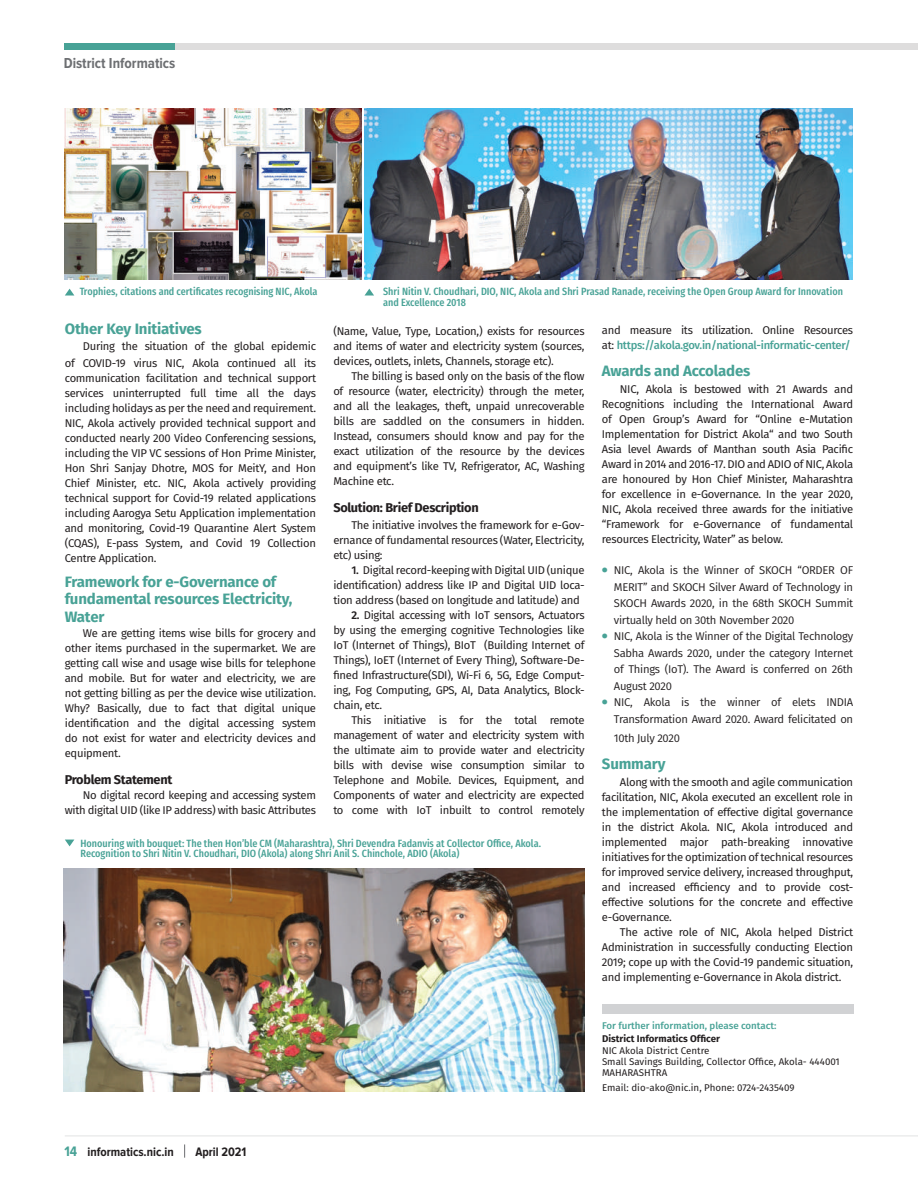
<style>
.page{position:relative;width:918px;height:1188px;background:#fff}
.page>*{position:absolute;margin:0;border:0;box-sizing:border-box;transform-origin:0 0}
.t1{font:700 15px/16.5px "Fira Sans";letter-spacing:-.01em;color:#48a296}
.t2{font:700 15px "Proxima Nova Cond";color:#6d6f72}
.t3{font:700 12.75px "Fira Sans";letter-spacing:-.025em;color:#231f20}
.t4{font:700 12.75px "Proxima Nova Cond";color:#231f20}
.t5{font:11.25px/15px "Fira Sans";letter-spacing:-.025em;color:#231f20;text-align:justify}
.t6{font:11.25px/16.5px "Fira Sans";letter-spacing:-.025em;color:#231f20;text-align:justify}
.t7{font:500 11.25px/15px "Fira Sans";letter-spacing:-.025em;color:#48a296}
.t8{font:500 10.5px/10.5px "Fira Sans Condensed";color:#48a296}
.t9{font:9.75px/11.2px "Fira Sans";color:#231f20}
.t10{font:500 9.75px "Fira Sans";color:#48a296}
.t11{font:700 9.75px "Fira Sans";color:#231f20}
.s1{font-weight:500}
.s2{font-weight:600}
.s3{font-weight:400;color:#231f20}
.s4{font-family:"Fira Sans Condensed";font-weight:700;font-size:18px;color:#48a296}
.s5{font-size:14.25px;color:#48a296}
</style>
<div class="page">
<hr style="left:65px;top:1136px;width:853px;height:1px;background:#e2e3e3">
<svg style="left:184px;top:1144px;width:1px;height:14px"></svg>
<div style="left:156px;top:43px;width:762px;height:6px;background:#dedddd"></div>
<div style="left:65px;top:43px;width:110px;height:6px;background:#48a296"></div>
<img style="left:64px;top:868px;width:521px;height:224px">
<svg style="left:65px;top:840px;width:9px;height:6px"></svg>
<svg style="left:364px;top:289px;width:10px;height:7px"></svg>
<img style="left:364px;top:108px;width:488px;height:172px">
<img style="left:65px;top:108px;width:297px;height:172px">
<div style="left:602px;top:1004px;width:251px;height:10px;background:#d1d2d4"></div>
<svg style="left:65px;top:289px;width:9px;height:7px"></svg>
<h1 class="t2" style="left:64px;top:54px;width:113px">District Informatics</h1>
<p class="t8" style="left:80px;top:285px;width:239px">Trophies, citations and certificates recognising NIC, Akola</p>
<p class="t8" style="left:383px;top:285px;width:461px">Shri Nitin V. Choudhari, DIO, NIC, Akola and Shri Prasad Ranade, receiving the Open Group Award for Innovation and Excellence 2018</p>
<h1 class="t1" style="left:65px;top:319px;width:139px">Other Key Initiatives</h1>
<p class="t5" style="left:65px;top:338px;width:253px;line-height:16.5px;text-align:right">During the situation of the global epidemic<br>of COVID-19 virus NIC, Akola continued all its</p>
<p class="t5" style="left:65px;top:370px;width:253px">communication facilitation and technical support services uninterrupted full time all the days including holidays as per the need and requirement.<br>NIC, Akola actively provided technical support and conducted nearly 200 Video Conferencing sessions, including the VIP VC sessions of Hon Prime Minister, Hon Shri Sanjay Dhotre, MOS for MeitY, and Hon Chief Minister, etc. NIC, Akola actively providing technical support for Covid-19 related applications including Aarogya Setu Application implementation and monitoring, Covid-19 Quarantine Alert System (CQAS), E-pass System, and Covid 19 Collection Centre Application.</p>
<h1 class="t1" style="left:65px;top:573px;width:229px">Framework for e-Governance of fundamental resources Electricity,</h1>
<h1 class="t1" style="left:65px;top:607px;width:41px">Water</h1>
<p class="t5" style="left:65px;top:625px;width:253px;text-indent:18px">We are getting items wise bills for grocery and other items purchased in the supermarket. We are getting call wise and usage wise bills for telephone and mobile. But for water and electricity, we are not getting billing as per the device wise utilization.<br>Why? Basically, due to fact that digital unique identification and the digital accessing system do not exist for water and electricity devices and equipment.</p>
<p class="t3" style="left:65px;top:768px;width:109px">Problem Statement</p>
<p class="t5" style="left:65px;top:787px;width:253px;text-align:right">No digital record keeping and accessing system with digital UID (like IP address) with basic Attributes</p>
<p class="t5" style="left:333px;top:323px;width:253px">(Name, Value, Type, Location,) exists for resources and items of water and electricity system (sources, devices, outlets, inlets, Channels, storage etc).</p>
<p class="t5" style="left:333px;top:368px;width:253px;text-indent:18px">The billing is based only on the basis of the flow of resource (water, electricity) through the meter, and all the leakages, theft, unpaid unrecoverable bills are saddled on the consumers in hidden.<br>Instead, consumers should know and pay for the exact utilization of the resource by the devices and equipment’s like TV, Refrigerator, AC, Washing Machine etc.</p>
<p class="t3" style="left:333px;top:497px;width:147px">Solution: Brief Description</p>
<p class="t5" style="left:333px;top:517px;width:253px;text-indent:18px">The initiative involves the framework for e-Gov&shy;ernance of fundamental resources (Water, Electricity, etc) using:</p>
<p class="t5" style="left:333px;top:562px;width:253px;text-indent:18px"><span class="s1">1.</span> Digital record-keeping with Digital UID (unique identification) address like IP and Digital UID loca&shy;tion address (based on longitude and latitude) and</p>
<p class="t5" style="left:333px;top:607px;width:253px;text-indent:18px"><span class="s2">2.</span> Digital accessing with IoT sensors, Actuators by using the emerging cognitive Technologies like IoT (Internet of Things), BIoT (Building Internet of Things), IoET (Internet of Every Thing), Software-De&shy;fined Infrastructure(SDI), Wi-Fi 6, 5G, Edge Comput&shy;ing, Fog Computing, GPS, AI, Data Analytics, Block&shy;chain, etc.</p>
<p class="t5" style="left:333px;top:712px;width:253px;text-indent:18px">This initiative is for the total remote management of water and electricity system with the ultimate aim to provide water and electricity bills with devise wise consumption similar to Telephone and Mobile. Devices, Equipment, and Components of water and electricity are expected to come with IoT inbuilt to control remotely</p>
<p class="t8" style="left:80px;top:837px;width:462px">Honouring with bouquet: The then Hon’ble CM (Maharashtra), Shri Devendra Fadanvis at Collector Office, Akola.<br>Recognition to Shri Nitin V. Choudhari, DIO (Akola) along Shri Anil S. Chinchole, ADIO (Akola)</p>
<p class="t7" style="left:602px;top:322px;width:253px"><span class="s3">and measure its utilization. Online Resources at:</span> https://akola.gov.in/national-informatic-center/</p>
<h1 class="t1" style="left:602px;top:362px;width:150px">Awards and Accolades</h1>
<p class="t5" style="left:602px;top:381px;width:253px;text-indent:18px">NIC, Akola is bestowed with 21 Awards and Recognitions including the International Award of Open Group’s Award for “Online e-Mutation Implementation for District Akola“ and two South Asia level Awards of Manthan south Asia Pacific Award in 2014 and 2016-17. DIO and ADIO of NIC, Akola are honoured by Hon Chief Minister, Maharashtra for excellence in e-Governance. In the year 2020, NIC, Akola received three awards for the initiative “Framework for e-Governance of fundamental resources Electricity, Water” as below.</p>
<p class="t6" style="left:614px;top:562px;width:241px;text-indent:-12px"><span class="s4">•</span> NIC, Akola is the Winner of SKOCH “ORDER OF MERIT” and SKOCH Silver Award of Technology in SKOCH Awards 2020, in the 68th SKOCH Summit virtually held on 30th November 2020</p>
<p class="t6" style="left:614px;top:628px;width:241px;text-indent:-12px"><span class="s4">•</span> NIC, Akola is the Winner of the Digital Technology Sabha Awards 2020, under the category Internet of Things (IoT). The Award is conferred on 26th August 2020</p>
<p class="t6" style="left:602px;top:694px;width:253px;text-align:right"><span class="s4">•</span> NIC, Akola is the winner of elets INDIA<br>Transformation Award 2020. Award felicitated on</p>
<p class="t6" style="left:614px;top:730px;width:68px">10th July 2020</p>
<h1 class="t1" style="left:602px;top:755px;width:65px">Summary</h1>
<p class="t5" style="left:602px;top:774px;width:253px;text-indent:18px">Along with the smooth and agile communication facilitation, NIC, Akola executed an excellent role in the implementation of effective digital governance in the district Akola. NIC, Akola introduced and implemented major path-breaking innovative initiatives for the optimization of technical resources for improved service delivery, increased throughput, and increased efficiency and to provide cost&shy;effective solutions for the concrete and effective e-Governance.</p>
<p class="t5" style="left:602px;top:924px;width:253px;text-indent:18px">The active role of NIC, Akola helped District Administration in successfully conducting Election 2019; cope up with the Covid-19 pandemic situation, and implementing e-Governance in Akola district.</p>
<p class="t10" style="left:602px;top:1018px;width:176px">For further information, please contact:</p>
<p class="t11" style="left:602px;top:1031px;width:120px">District Informatics Officer</p>
<p class="t9" style="left:602px;top:1044px;width:239px">NIC Akola District Centre<br>Small Savings Building, Collector Office, Akola- 444001<br>MAHARASHTRA</p>
<p class="t9" style="left:602px;top:1082px;width:194px">Email: dio-ako@nic.in, Phone: 0724-2435409</p>
<p class="t4" style="left:65px;top:1144px;width:111px"><span class="s5">14</span> informatics.nic.in</p>
<p class="t4" style="left:195px;top:1144px;width:53px">April 2021</p>
</div>
